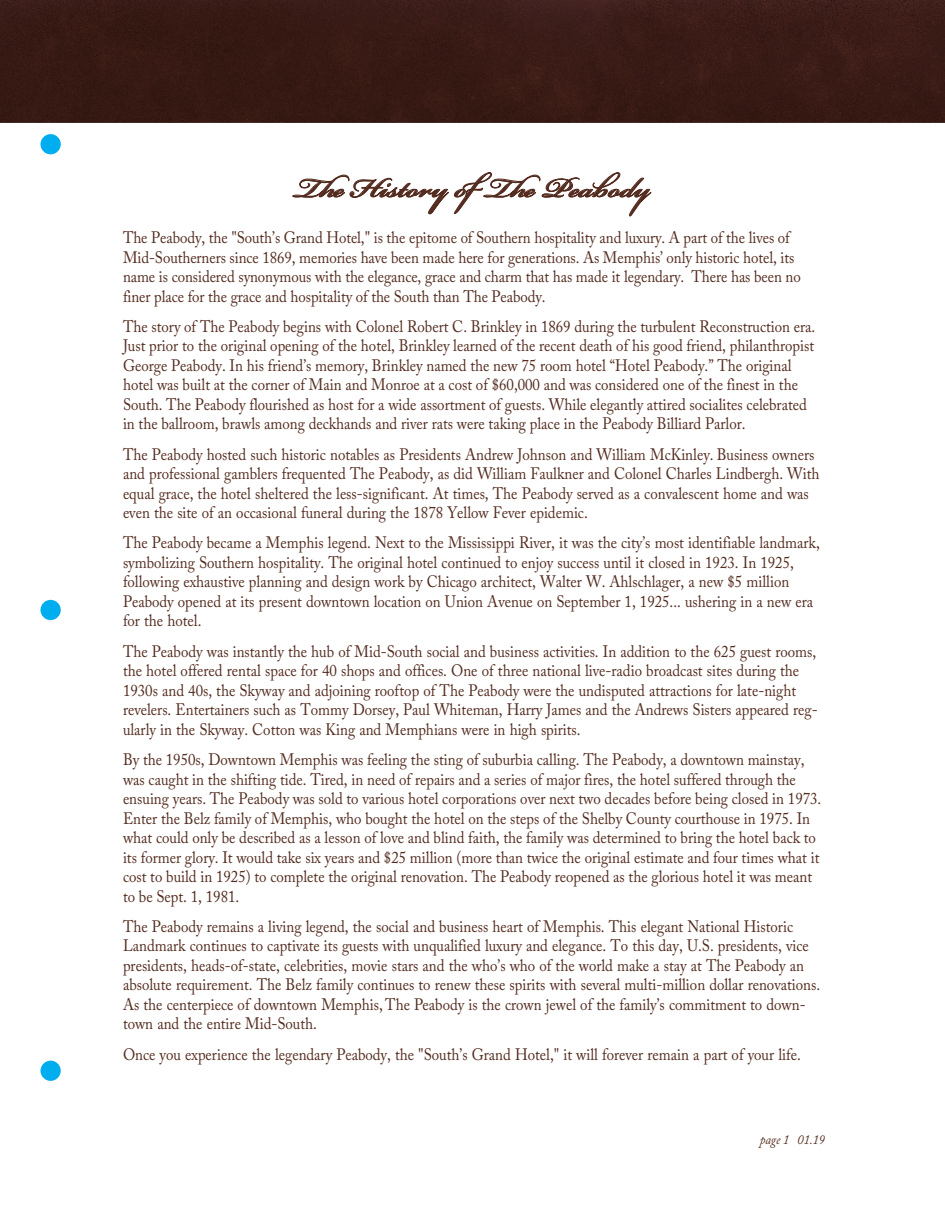
<style>
.page{position:relative;width:945px;height:1215px;background:#fff}
.page>*{position:absolute;margin:0;border:0;box-sizing:border-box;transform-origin:0 0}
.Body_Copy{font:600 42px "Bickham Script Pro";color:#532b1e}
.t1{font:16.5px/19.5px "Adobe Caslon Pro";color:#532b1e;scale:.9 1}
.t2{font:italic 13.5px "Adobe Caslon Pro";color:#532b1e;scale:.9 1}
</style>
<div class="page">
<div style="left:40px;top:134px;width:21px;height:20px;background:#00aeef;border-radius:50%"></div>
<div style="left:40px;top:1061px;width:21px;height:20px;background:#00aeef;border-radius:50%"></div>
<div style="left:40px;top:600px;width:21px;height:20px;background:#00aeef;border-radius:50%"></div>
<svg style="left:293px;top:173px;width:358px;height:43px"></svg>
<div style="left:0;top:0;width:945px;height:122px;background:#381b15"></div>
<p class="Body_Copy" style="left:295px;top:157px;width:357px">The History ofThe Peabody</p>
<p class="t1" style="left:123px;top:228px;width:755px">The Peabody, the "South’s Grand Hotel," is the epitome of Southern hospitality and luxury. A part of the lives of Mid-Southerners since 1869, memories have been made here for generations. As Memphis’ only historic hotel, its name is considered synonymous with the elegance, grace and charm that has made it legendary. There has been no finer place for the grace and hospitality of the South than The Peabody.</p>
<p class="t1" style="left:123px;top:316px;width:771px">The story of The Peabody begins with Colonel Robert C. Brinkley in 1869 during the turbulent Reconstruction era.<br>Just prior to the original opening of the hotel, Brinkley learned of the recent death of his good friend, philanthropist George Peabody. In his friend’s memory, Brinkley named the new 75 room hotel “Hotel Peabody.” The original hotel was built at the corner of Main and Monroe at a cost of $60,000 and was considered one of the finest in the South. The Peabody flourished as host for a wide assortment of guests. While elegantly attired socialites celebrated in the ballroom, brawls among deckhands and river rats were taking place in the Peabody Billiard Parlor.</p>
<p class="t1" style="left:123px;top:444px;width:775px">The Peabody hosted such historic notables as Presidents Andrew Johnson and William McKinley. Business owners and professional gamblers frequented The Peabody, as did William Faulkner and Colonel Charles Lindbergh. With equal grace, the hotel sheltered the less-significant. At times, The Peabody served as a convalescent home and was even the site of an occasional funeral during the 1878 Yellow Fever epidemic.</p>
<p class="t1" style="left:123px;top:533px;width:776px">The Peabody became a Memphis legend. Next to the Mississippi River, it was the city’s most identifiable landmark, symbolizing Southern hospitality. The original hotel continued to enjoy success until it closed in 1923. In 1925, following exhaustive planning and design work by Chicago architect, Walter W. Ahlschlager, a new $5 million Peabody opened at its present downtown location on Union Avenue on September 1, 1925... ushering in a new era for the hotel.</p>
<p class="t1" style="left:123px;top:641px;width:773px">The Peabody was instantly the hub of Mid-South social and business activities. In addition to the 625 guest rooms, the hotel offered rental space for 40 shops and offices. One of three national live-radio broadcast sites during the 1930s and 40s, the Skyway and adjoining rooftop of The Peabody were the undisputed attractions for late-night revelers. Entertainers such as Tommy Dorsey, Paul Whiteman, Harry James and the Andrews Sisters appeared reg&shy;ularly in the Skyway. Cotton was King and Memphians were in high spirits.</p>
<p class="t1" style="left:123px;top:750px;width:778px">By the 1950s, Downtown Memphis was feeling the sting of suburbia calling. The Peabody, a downtown mainstay, was caught in the shifting tide. Tired, in need of repairs and a series of major fires, the hotel suffered through the ensuing years. The Peabody was sold to various hotel corporations over next two decades before being closed in 1973.<br>Enter the Belz family of Memphis, who bought the hotel on the steps of the Shelby County courthouse in 1975. In what could only be described as a lesson of love and blind faith, the family was determined to bring the hotel back to its former glory. It would take six years and $25 million (more than twice the original estimate and four times what it cost to build in 1925) to complete the original renovation. The Peabody reopened as the glorious hotel it was meant to be Sept. 1, 1981.</p>
<p class="t1" style="left:123px;top:916px;width:776px">The Peabody remains a living legend, the social and business heart of Memphis. This elegant National Historic Landmark continues to captivate its guests with unqualified luxury and elegance. To this day, U.S. presidents, vice presidents, heads-of-state, celebrities, movie stars and the who’s who of the world make a stay at The Peabody an absolute requirement. The Belz family continues to renew these spirits with several multi-million dollar renovations.<br>As the centerpiece of downtown Memphis, The Peabody is the crown jewel of the family’s commitment to down&shy;town and the entire Mid-South.</p>
<p class="t1" style="left:123px;top:1044px;width:755px">Once you experience the legendary Peabody, the "South’s Grand Hotel," it will forever remain a part of your life.</p>
<p class="t2" style="left:760px;top:1131px;width:74px">page 1 01.19</p>
</div>
